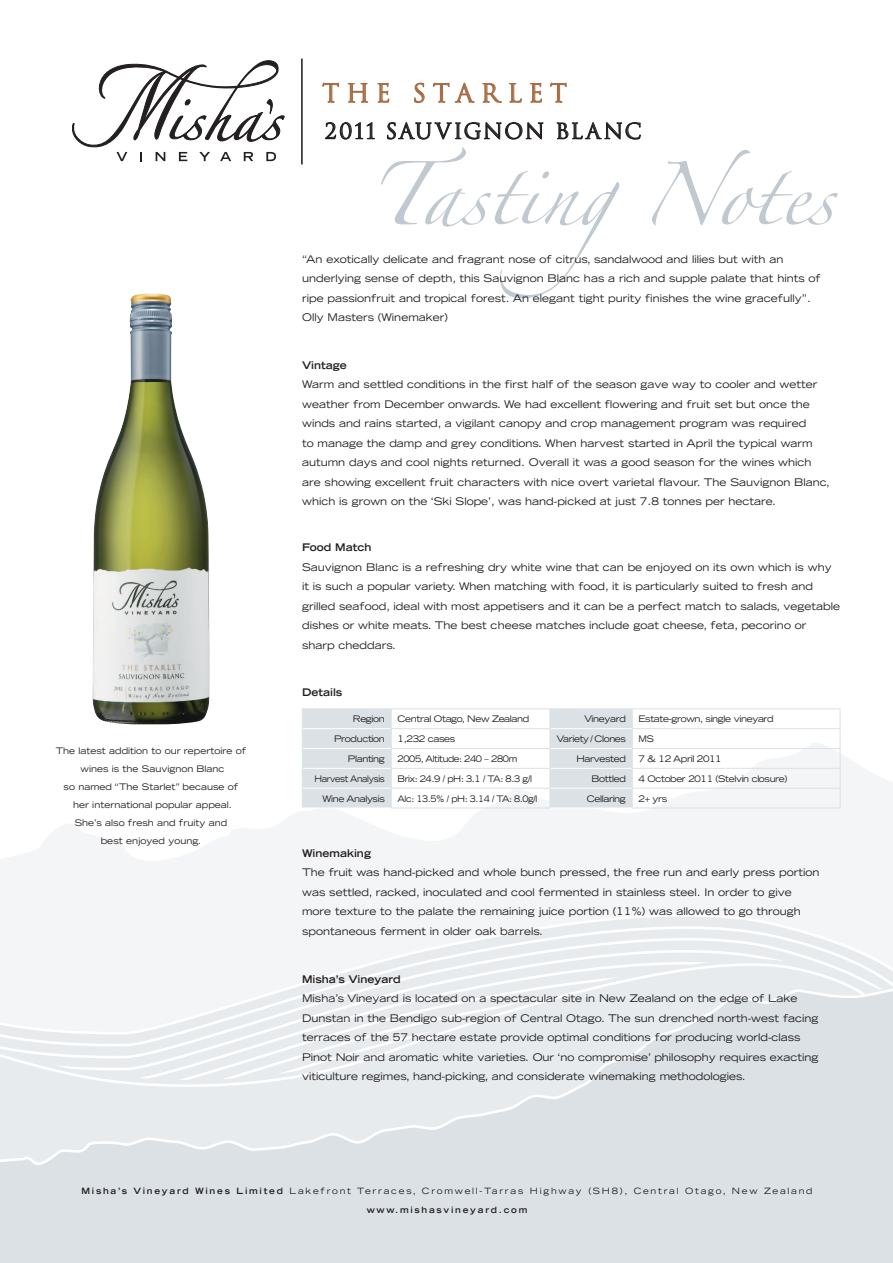
<style>
.page{position:relative;width:893px;height:1263px;background:#fff}
.page>*{position:absolute;margin:0;border:0;box-sizing:border-box;transform-origin:0 0}
.t1{font:56.7px "Zapfino";color:#c0c9d0}
.t2{font:24.75px "Trajan";letter-spacing:.265em;color:#a76c44}
.t3{font:21px "Trajan";letter-spacing:.07em;color:#231f20}
.t4{font:expanded 10.5px/19.5px "Trade Gothic LH";color:#231f20}
.t5{font:700 expanded 10.5px "Trade Gothic LH";color:#231f20}
.t6{font:expanded 9px "Trade Gothic LH";letter-spacing:-.04em;color:#231f20}
.t7{font:expanded 9px/18px "Trade Gothic LH";color:#231f20;text-align:center}
.t8{font:expanded 9px "Trade Gothic LH";letter-spacing:-.04em;color:#231f20;scale:.95 1}
.t9{font:expanded 9px "Trade Gothic LH";letter-spacing:-.04em;color:#231f20;scale:.93 1}
.t10{font:expanded 9px "Trade Gothic LH";letter-spacing:-.04em;color:#231f20;scale:.9 1}
.t11{font:expanded 8.7px/18.9px "Trade Gothic LH";letter-spacing:.2em;color:#231f20;text-align:center}
.s1{font-weight:700}
</style>
<div class="page">
<svg style="left:0;top:743px;width:893px;height:171px;fill:#f3f5f7"></svg>
<div style="left:0;top:1165px;width:893px;height:98px;background:#dbe1e4"></div>
<svg style="left:0;top:1096px;width:893px;height:69px;background:#e0e5e8"></svg>
<svg style="left:0;top:914px;width:893px;height:12px;fill:#f3f5f7"></svg>
<svg style="left:0;top:926px;width:893px;height:12px;fill:#f3f5f7"></svg>
<svg style="left:0;top:938px;width:893px;height:12px;fill:#f3f5f7"></svg>
<svg style="left:0;top:950px;width:893px;height:12px;fill:#f3f5f7"></svg>
<svg style="left:0;top:998px;width:893px;height:98px;background:#e1e6e9"></svg>
<svg style="left:0;top:963px;width:867px;height:124px;fill:#e7ebee"></svg>
<img style="left:93px;top:293px;width:117px;height:431px">
<hr style="left:301px;top:59px;width:2px;height:105px;background:#231f20">
<svg style="left:325px;top:122px;width:50px;height:17px"></svg>
<svg style="left:387px;top:122px;width:156px;height:17px"></svg>
<svg style="left:557px;top:122px;width:83px;height:17px"></svg>
<svg style="left:322px;top:83px;width:17px;height:19px"></svg>
<svg style="left:348px;top:83px;width:20px;height:19px"></svg>
<svg style="left:378px;top:83px;width:11px;height:20px"></svg>
<svg style="left:414px;top:83px;width:10px;height:20px"></svg>
<svg style="left:433px;top:83px;width:16px;height:19px"></svg>
<svg style="left:455px;top:83px;width:19px;height:19px"></svg>
<svg style="left:483px;top:83px;width:19px;height:19px"></svg>
<svg style="left:509px;top:83px;width:13px;height:20px"></svg>
<svg style="left:530px;top:83px;width:12px;height:20px"></svg>
<svg style="left:550px;top:83px;width:16px;height:19px"></svg>
<svg style="left:72px;top:60px;width:213px;height:101px"></svg>
<hr style="left:302px;top:708px;width:89px;height:1px;background:#dbe1e4">
<hr style="left:391px;top:708px;width:159px;height:1px;background:#dbe1e4">
<hr style="left:550px;top:708px;width:82px;height:1px;background:#dbe1e4">
<hr style="left:632px;top:708px;width:208px;height:1px;background:#dbe1e4">
<hr style="left:632px;top:728px;width:208px;height:1px;background:#dbe1e4">
<hr style="left:632px;top:748px;width:208px;height:1px;background:#dbe1e4">
<hr style="left:632px;top:768px;width:208px;height:1px;background:#dbe1e4">
<svg style="left:302px;top:709px;width:331px;height:99px"></svg>
<hr style="left:632px;top:788px;width:208px;height:1px;background:#dbe1e4">
<svg style="left:840px;top:709px;width:1px;height:98px"></svg>
<hr style="left:391px;top:807px;width:159px;height:1px;background:#dbe1e4">
<hr style="left:632px;top:807px;width:208px;height:1px;background:#dbe1e4">
<h2 class="t2" style="left:322px;top:78px;width:246px">THE STARLET</h2>
<h3 class="t3" style="left:325px;top:118px;width:318px">2011 SAUVIGNON BLANC</h3>
<p class="t7" style="left:56px;top:741px;width:192px">The latest addition to our repertoire of wines is the Sauvignon Blanc<br>so named “The Starlet” because of her international popular appeal.<br>She’s also fresh and fruity and<br>best enjoyed young.</p>
<h1 class="t1" style="left:369px;top:171px;width:467px">TastingNotes</h1>
<p class="t4" style="left:302px;top:249px;width:520px">“An exotically delicate and fragrant nose of citrus, sandalwood and lilies but with an underlying sense of depth, this Sauvignon Blanc has a rich and supple palate that hints of ripe passionfruit and tropical forest. An elegant tight purity finishes the wine gracefully”.<br>Olly Masters (Winemaker)</p>
<p class="t5" style="left:302px;top:358px;width:46px">Vintage</p>
<p class="t4" style="left:302px;top:375px;width:529px">Warm and settled conditions in the first half of the season gave way to cooler and wetter weather from December onwards. We had excellent flowering and fruit set but once the winds and rains started, a vigilant canopy and crop management program was required<br>to manage the damp and grey conditions. When harvest started in April the typical warm autumn days and cool nights returned. Overall it was a good season for the wines which are showing excellent fruit characters with nice overt varietal flavour. The Sauvignon Blanc, which is grown on the ‘Ski Slope’, was hand-picked at just 7.8 tonnes per hectare.</p>
<p class="t5" style="left:302px;top:540px;width:71px">Food Match</p>
<p class="t4" style="left:302px;top:557px;width:539px">Sauvignon Blanc is a refreshing dry white wine that can be enjoyed on its own which is why it is such a popular variety. When matching with food, it is particularly suited to fresh and grilled seafood, ideal with most appetisers and it can be a perfect match to salads, vegetable dishes or white meats. The best cheese matches include goat cheese, feta, pecorino or sharp cheddars.</p>
<p class="t5" style="left:302px;top:686px;width:42px">Details</p>
<p class="t6" style="left:353px;top:713px;width:34px">Region</p>
<p class="t6" style="left:397px;top:713px;width:133px">Central Otago, New Zealand</p>
<p class="t6" style="left:584px;top:713px;width:43px">Vineyard</p>
<p class="t6" style="left:639px;top:713px;width:137px">Estate-grown, single vineyard</p>
<p class="t6" style="left:334px;top:733px;width:52px">Production</p>
<p class="t6" style="left:397px;top:733px;width:59px">1,232 cases</p>
<p class="t6" style="left:557px;top:733px;width:71px">Variety / Clones</p>
<p class="t8" style="left:639px;top:733px;width:18px">MS</p>
<p class="t6" style="left:348px;top:753px;width:38px">Planting</p>
<p class="t8" style="left:397px;top:753px;width:127px">2005, Altitude: 240 – 280m</p>
<p class="t6" style="left:576px;top:753px;width:51px">Harvested</p>
<p class="t6" style="left:639px;top:753px;width:85px">7 &amp; 12 April 2011</p>
<p class="t10" style="left:314px;top:773px;width:80px">Harvest Analysis</p>
<p class="t8" style="left:397px;top:773px;width:143px">Brix: 24.9 / pH: 3.1 / TA: 8.3 g/l</p>
<p class="t6" style="left:592px;top:773px;width:36px">Bottled</p>
<p class="t6" style="left:639px;top:773px;width:150px">4 October 2011 (Stelvin closure)</p>
<p class="t6" style="left:322px;top:792px;width:64px">Wine Analysis</p>
<p class="t9" style="left:397px;top:792px;width:152px">Alc: 13.5% / pH: 3.14 / TA: 8.0g/l</p>
<p class="t6" style="left:587px;top:792px;width:41px">Cellaring</p>
<p class="t6" style="left:639px;top:792px;width:30px">2+ yrs</p>
<p class="t5" style="left:302px;top:846px;width:70px">Winemaking</p>
<p class="t4" style="left:302px;top:863px;width:519px">The fruit was hand-picked and whole bunch pressed, the free run and early press portion was settled, racked, inoculated and cool fermented in stainless steel. In order to give more texture to the palate the remaining juice portion (11%) was allowed to go through spontaneous ferment in older oak barrels.</p>
<p class="t5" style="left:302px;top:972px;width:100px">Misha’s Vineyard</p>
<p class="t4" style="left:302px;top:988px;width:518px">Misha’s Vineyard is located on a spectacular site in New Zealand on the edge of Lake Dunstan in the Bendigo sub-region of Central Otago. The sun drenched north-west facing terraces of the 57 hectare estate provide optimal conditions for producing world-class Pinot Noir and aromatic white varieties. Our ‘no compromise’ philosophy requires exacting viticulture regimes, hand-picking, and considerate winemaking methodologies.</p>
<p class="t11" style="left:82px;top:1181px;width:732px"><span class="s1">Misha’s Vineyard Wines Limited</span> Lakefront Terraces, Cromwell-Tarras Highway (SH8), Central Otago, New Zealand <span class="s1">www.mishasvineyard.com</span></p>
</div>
